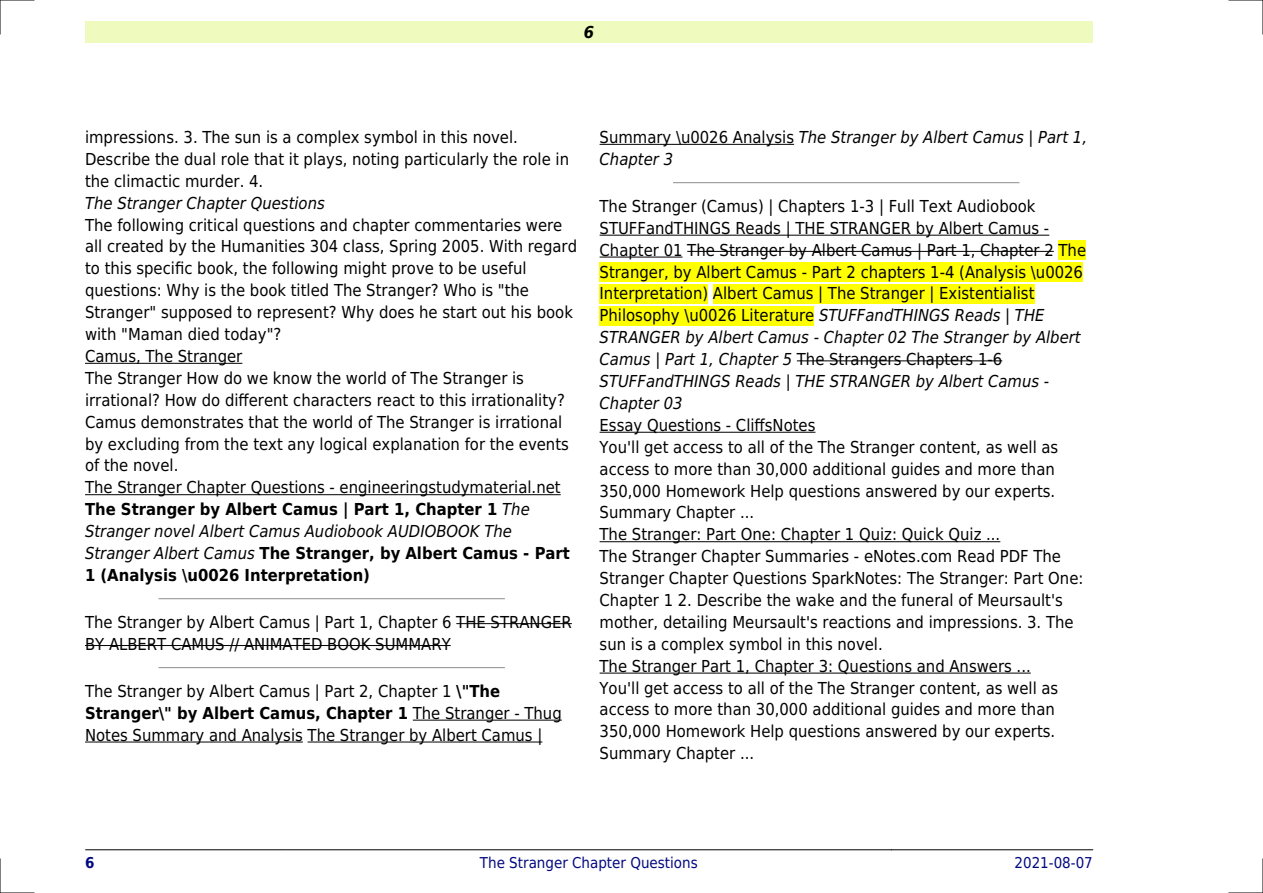
<style>
.page{position:relative;width:1263px;height:893px;background:#fff}
.page>*{position:absolute;margin:0;border:0;box-sizing:border-box;transform-origin:0 0}
.t1{font:16.5px/21.9px "DejaVu Sans Condensed";color:#000}
.t2{font:italic 16.5px/21.9px "DejaVu Sans Condensed";color:#000}
.t3{font:italic 700 16.5px "DejaVu Sans Condensed";color:#000}
.t4{font:15px "DejaVu Sans Condensed";color:#000880}
.t5{font:700 15px "DejaVu Sans Condensed";color:#000880}
.s1{font-weight:700}
.s2{font-style:italic}
.s3{font-style:normal}
</style>
<div class="page">
<div style="left:85px;top:21px;width:1008px;height:22px;background:#effbbe"></div>
<hr style="left:85px;top:849px;width:201px;height:1px;background:#000">
<hr style="left:287px;top:849px;width:604px;height:1px;background:#000">
<hr style="left:891px;top:849px;width:202px;height:1px;background:#000">
<hr style="left:85px;top:363px;width:157px;height:1px;background:#000">
<hr style="left:85px;top:494px;width:476px;height:1px;background:#000">
<hr style="left:159px;top:598px;width:345px;height:1px;background:#999">
<hr style="left:456px;top:623px;width:116px;height:1px;background:#000">
<hr style="left:85px;top:645px;width:366px;height:1px;background:#000">
<hr style="left:159px;top:667px;width:345px;height:1px;background:#999">
<hr style="left:413px;top:720px;width:149px;height:1px;background:#000">
<hr style="left:85px;top:742px;width:218px;height:1px;background:#000">
<hr style="left:308px;top:742px;width:234px;height:1px;background:#000">
<hr style="left:600px;top:144px;width:194px;height:1px;background:#000">
<hr style="left:674px;top:182px;width:345px;height:1px;background:#999">
<hr style="left:600px;top:235px;width:449px;height:1px;background:#000">
<hr style="left:600px;top:257px;width:82px;height:1px;background:#000">
<hr style="left:687px;top:251px;width:367px;height:1px;background:#000">
<div style="left:1058px;top:240px;width:28px;height:20px;background:#ff0"></div>
<div style="left:600px;top:262px;width:483px;height:19px;background:#ff0"></div>
<div style="left:600px;top:284px;width:108px;height:19px;background:#ff0"></div>
<div style="left:713px;top:284px;width:321px;height:19px;background:#ff0"></div>
<div style="left:600px;top:306px;width:214px;height:19px;background:#ff0"></div>
<hr style="left:797px;top:360px;width:205px;height:1px;background:#000">
<hr style="left:600px;top:432px;width:215px;height:1px;background:#000">
<hr style="left:600px;top:541px;width:400px;height:1px;background:#000">
<hr style="left:600px;top:673px;width:431px;height:1px;background:#000">
<hr style="left:0;top:0;width:34px;height:1px;background:#000">
<hr style="left:1229px;top:0;width:34px;height:1px;background:#000">
<hr style="left:0;top:892px;width:34px;height:1px;background:#000">
<hr style="left:1229px;top:892px;width:34px;height:1px;background:#000">
<hr style="left:0;top:0;width:1px;height:34px;background:#000">
<hr style="left:0;top:859px;width:1px;height:34px;background:#000">
<hr style="left:1262px;top:0;width:1px;height:34px;background:#000">
<hr style="left:1262px;top:859px;width:1px;height:34px;background:#000">
<p class="t3" style="left:584px;top:23px;width:12px">6</p>
<p class="t1" style="left:85px;top:126px;width:485px">impressions. 3. The sun is a complex symbol in this novel.<br>Describe the dual role that it plays, noting particularly the role in the climactic murder. 4.</p>
<p class="t2" style="left:85px;top:192px;width:241px">The Stranger Chapter Questions</p>
<p class="t1" style="left:85px;top:214px;width:494px">The following critical questions and chapter commentaries were all created by the Humanities 304 class, Spring 2005. With regard to this specific book, the following might prove to be useful questions: Why is the book titled The Stranger? Who is "the Stranger" supposed to represent? Why does he start out his book with "Maman died today"?<br>Camus, The Stranger<br>The Stranger How do we know the world of The Stranger is irrational? How do different characters react to this irrationality?<br>Camus demonstrates that the world of The Stranger is irrational by excluding from the text any logical explanation for the events of the novel.<br>The Stranger Chapter Questions - engineeringstudymaterial.net <span class="s1">The Stranger by Albert Camus | Part 1, Chapter 1</span> <span class="s2">The Stranger novel Albert Camus Audiobook AUDIOBOOK The Stranger Albert Camus</span> <span class="s1">The Stranger, by Albert Camus - Part 1 (Analysis \u0026 Interpretation)</span></p>
<p class="t1" style="left:85px;top:611px;width:488px">The Stranger by Albert Camus | Part 1, Chapter 6 THE STRANGER<br>BY ALBERT CAMUS // ANIMATED BOOK SUMMARY</p>
<p class="t1" style="left:85px;top:680px;width:478px">The Stranger by Albert Camus | Part 2, Chapter 1 <span class="s1">\"The<br>Stranger\" by Albert Camus, Chapter 1</span> The Stranger - Thug<br>Notes Summary and Analysis The Stranger by Albert Camus |</p>
<p class="t2" style="left:600px;top:126px;width:489px"><span class="s3">Summary \u0026 Analysis</span> The Stranger by Albert Camus | Part 1,<br>Chapter 3</p>
<p class="t1" style="left:600px;top:195px;width:488px">The Stranger (Camus) | Chapters 1-3 | Full Text Audiobook STUFFandTHINGS Reads | THE STRANGER by Albert Camus - Chapter 01 The Stranger by Albert Camus | Part 1, Chapter 2 The Stranger, by Albert Camus - Part 2 chapters 1-4 (Analysis \u0026<br>Interpretation) Albert Camus | The Stranger | Existentialist Philosophy \u0026 Literature <span class="s2">STUFFandTHINGS Reads | THE STRANGER by Albert Camus - Chapter 02 The Stranger by Albert Camus | Part 1, Chapter 5</span> The Strangers Chapters 1-6<br><span class="s2">STUFFandTHINGS Reads | THE STRANGER by Albert Camus - Chapter 03</span></p>
<p class="t1" style="left:600px;top:414px;width:485px">Essay Questions - CliffsNotes<br>You'll get access to all of the The Stranger content, as well as access to more than 30,000 additional guides and more than 350,000 Homework Help questions answered by our experts.<br>Summary Chapter ...<br>The Stranger: Part One: Chapter 1 Quiz: Quick Quiz ...<br>The Stranger Chapter Summaries - eNotes.com Read PDF The Stranger Chapter Questions SparkNotes: The Stranger: Part One:<br>Chapter 1 2. Describe the wake and the funeral of Meursault's mother, detailing Meursault's reactions and impressions. 3. The sun is a complex symbol in this novel.<br>The Stranger Part 1, Chapter 3: Questions and Answers ...<br>You'll get access to all of the The Stranger content, as well as access to more than 30,000 additional guides and more than 350,000 Homework Help questions answered by our experts.<br>Summary Chapter ...</p>
<p class="t5" style="left:85px;top:854px;width:11px">6</p>
<p class="t4" style="left:480px;top:854px;width:219px">The Stranger Chapter Questions</p>
<p class="t4" style="left:1014px;top:854px;width:80px">2021-08-07</p>
</div>
